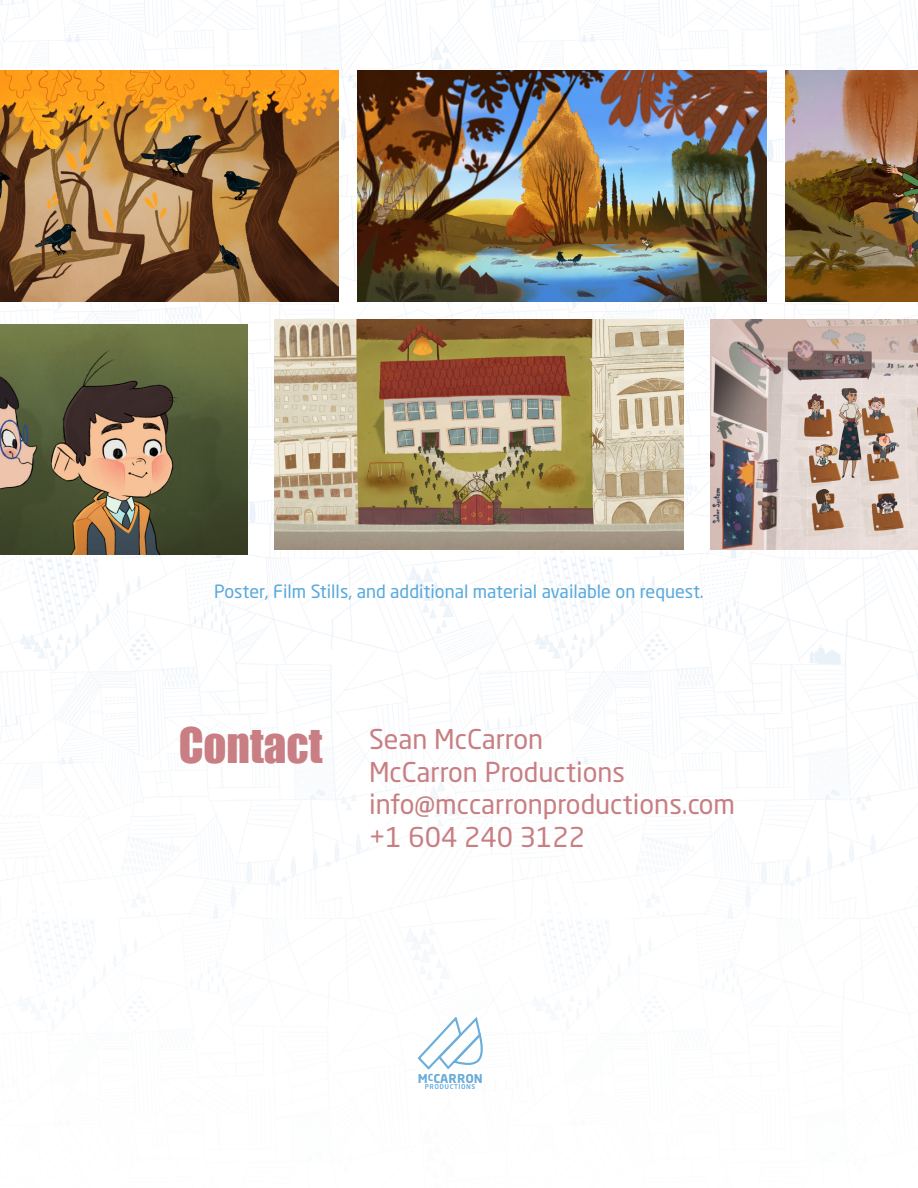
<style>
.page{position:relative;width:918px;height:1188px;background:#fff}
.page>*{position:absolute;margin:0;border:0;box-sizing:border-box;transform-origin:0 0}
.t1{font:45px "Impact";color:#c87e82}
.t2{font:27px "Neo Sans W1 G";color:#c87e82}
.t3{font:18px "Neo Sans W1 G";color:#58a8dc}
</style>
<div class="page">
<img style="left:357px;top:71px;width:409px;height:230px">
<img style="left:785px;top:71px;width:133px;height:230px">
<img style="left:0;top:71px;width:338px;height:230px">
<img style="left:274px;top:319px;width:409px;height:230px">
<img style="left:710px;top:319px;width:208px;height:230px">
<img style="left:0;top:324px;width:247px;height:230px">
<svg style="left:417px;top:1017px;width:66px;height:72px"></svg>
<p class="t3" style="left:214px;top:580px;width:491px">Poster, Film Stills, and additional material available on request.</p>
<p class="t1" style="left:179px;top:710px;width:145px">CONTACT</p>
<p class="t2" style="left:369px;top:723px;width:176px">Sean McCarron</p>
<p class="t2" style="left:369px;top:755px;width:258px">McCarron Productions</p>
<p class="t2" style="left:369px;top:788px;width:368px">info@mccarronproductions.com</p>
<p class="t2" style="left:369px;top:820px;width:218px">+1 604 240 3122</p>
</div>
